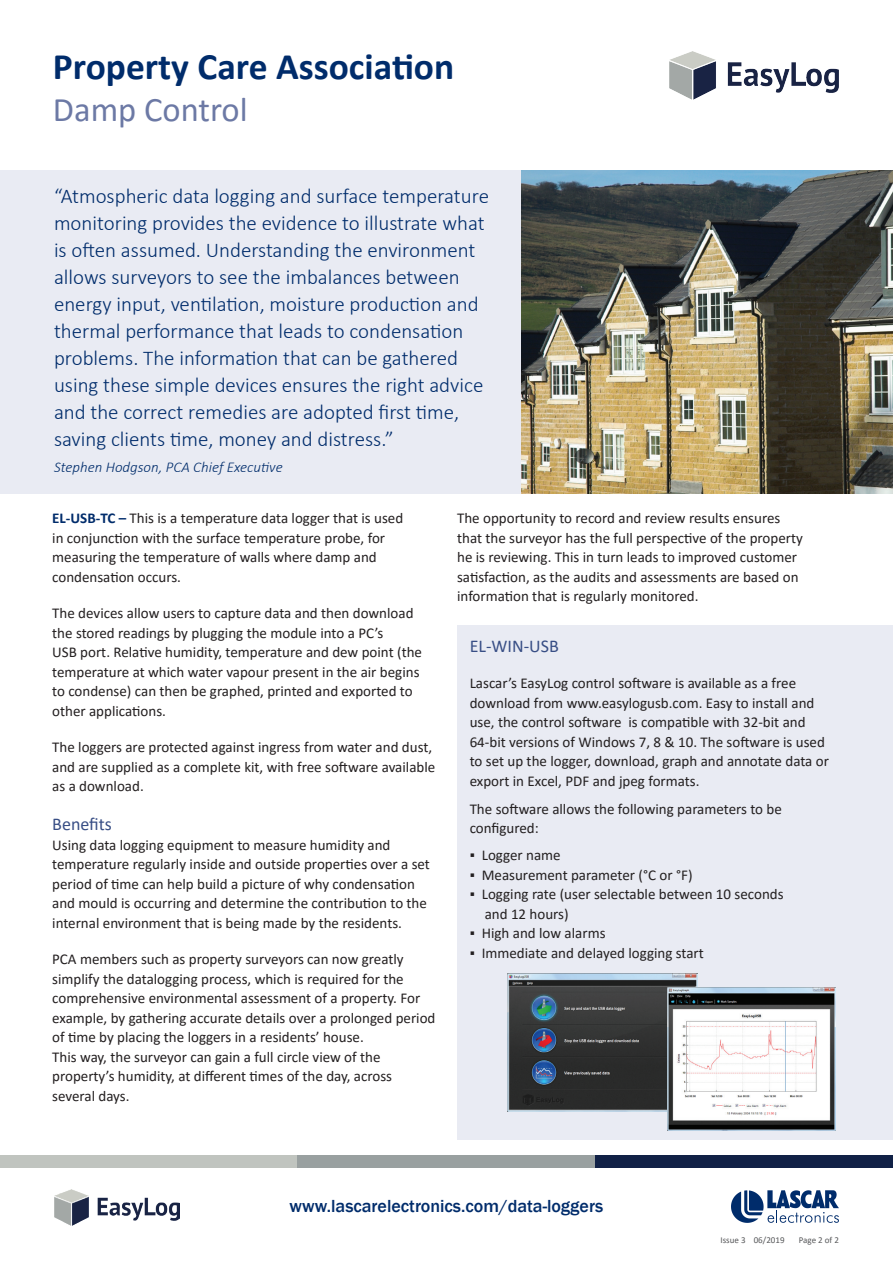
<style>
.page{position:relative;width:893px;height:1263px;background:#fff}
.page>*{position:absolute;margin:0;border:0;box-sizing:border-box;transform-origin:0 0}
.t1{font:700 37.5px "Calibri";color:#002c6b}
.t2{font:34.5px "Calibri";color:#6c79a5}
.t3{font:300 21px/27px "Calibri";color:#002c6b}
.t4{font:500 18px "Franklin Gothic";color:#002c6b}
.t5{font:18px "Calibri";color:#384e85}
.t6{font:15px/19.5px "Calibri";color:#231f20}
.t7{font:italic 300 15px "Calibri";color:#002c6b}
.t8{font:9px "Calibri";color:#57585a}
.s1{font-weight:700;color:#002c6b}
</style>
<div class="page">
<div style="left:595px;top:1155px;width:298px;height:13px;background:#112146"></div>
<div style="left:0;top:1155px;width:298px;height:13px;background:#c0c4bf"></div>
<div style="left:298px;top:1155px;width:297px;height:13px;background:#99a0a0"></div>
<svg style="left:731px;top:1190px;width:108px;height:33px"></svg>
<img style="left:54px;top:1189px;width:125px;height:36px">
<img style="left:669px;top:51px;width:170px;height:48px">
<div style="left:0;top:170px;width:893px;height:323px;background:#e9ebf3"></div>
<img style="left:521px;top:170px;width:372px;height:323px">
<div style="left:457px;top:625px;width:436px;height:515px;background:#e9ebf3"></div>
<img style="left:507px;top:973px;width:191px;height:138px">
<img style="left:668px;top:988px;width:168px;height:142px">
<h1 class="t1" style="left:53px;top:40px;width:403px">Property Care Association</h1>
<h2 class="t2" style="left:53px;top:85px;width:196px">Damp Control</h2>
<p class="t3" style="left:54px;top:182px;width:437px">“Atmospheric data logging and surface temperature monitoring provides the evidence to illustrate what is often assumed. Understanding the environment allows surveyors to see the imbalances between energy input, ventilation, moisture production and thermal performance that leads to condensation problems. The information that can be gathered using these simple devices ensures the right advice and the correct remedies are adopted first time, saving clients time, money and distress.”</p>
<p class="t7" style="left:54px;top:458px;width:230px">Stephen Hodgson, PCA Chief Executive</p>
<p class="t6" style="left:457px;top:508px;width:347px">The opportunity to record and review results ensures that the surveyor has the full perspective of the property he is reviewing. This in turn leads to improved customer satisfaction, as the audits and assessments are based on information that is regularly monitored.</p>
<p class="t6" style="left:52px;top:508px;width:353px"><span class="s1">EL-USB-TC –</span> This is a temperature data logger that is used in conjunction with the surface temperature probe, for measuring the temperature of walls where damp and condensation occurs.</p>
<p class="t6" style="left:52px;top:603px;width:371px">The devices allow users to capture data and then download the stored readings by plugging the module into a PC’s<br>USB port. Relative humidity, temperature and dew point (the temperature at which water vapour present in the air begins to condense) can then be graphed, printed and exported to other applications.</p>
<p class="t6" style="left:52px;top:737px;width:385px">The loggers are protected against ingress from water and dust, and are supplied as a complete kit, with free software available as a download.</p>
<p class="t5" style="left:52px;top:811px;width:61px">Benefits</p>
<p class="t6" style="left:52px;top:834px;width:379px">Using data logging equipment to measure humidity and temperature regularly inside and outside properties over a set period of time can help build a picture of why condensation and mould is occurring and determine the contribution to the internal environment that is being made by the residents.</p>
<p class="t6" style="left:52px;top:949px;width:385px">PCA members such as property surveyors can now greatly simplify the datalogging process, which is required for the comprehensive environmental assessment of a property. For example, by gathering accurate details over a prolonged period of time by placing the loggers in a residents’ house.<br>This way, the surveyor can gain a full circle view of the property’s humidity, at different times of the day, across several days.</p>
<p class="t5" style="left:470px;top:633px;width:91px">EL-WIN-USB</p>
<p class="t6" style="left:470px;top:673px;width:361px">Lascar’s EasyLog control software is available as a free download from www.easylogusb.com. Easy to install and use, the control software is compatible with 32-bit and 64-bit versions of Windows 7, 8 &amp; 10. The software is used to set up the logger, download, graph and annotate data or export in Excel, PDF and jpeg formats.</p>
<p class="t6" style="left:470px;top:798px;width:314px">The software allows the following parameters to be configured:</p>
<p class="t6" style="left:470px;top:845px;width:93px">▪ Logger name</p>
<p class="t6" style="left:470px;top:864px;width:224px">▪ Measurement parameter (°C or °F)</p>
<p class="t6" style="left:485px;top:884px;width:300px;text-indent:-15px">▪ Logging rate (user selectable between 10 seconds and 12 hours)</p>
<p class="t6" style="left:470px;top:923px;width:137px">▪ High and low alarms</p>
<p class="t6" style="left:470px;top:942px;width:236px">▪ Immediate and delayed logging start</p>
<p class="t4" style="left:290px;top:1194px;width:315px">www.lascarelectronics.com/data-loggers</p>
<p class="t8" style="left:720px;top:1234px;width:66px">Issue 3 06/2019</p>
<p class="t8" style="left:799px;top:1234px;width:42px">Page 2 of 2</p>
</div>
